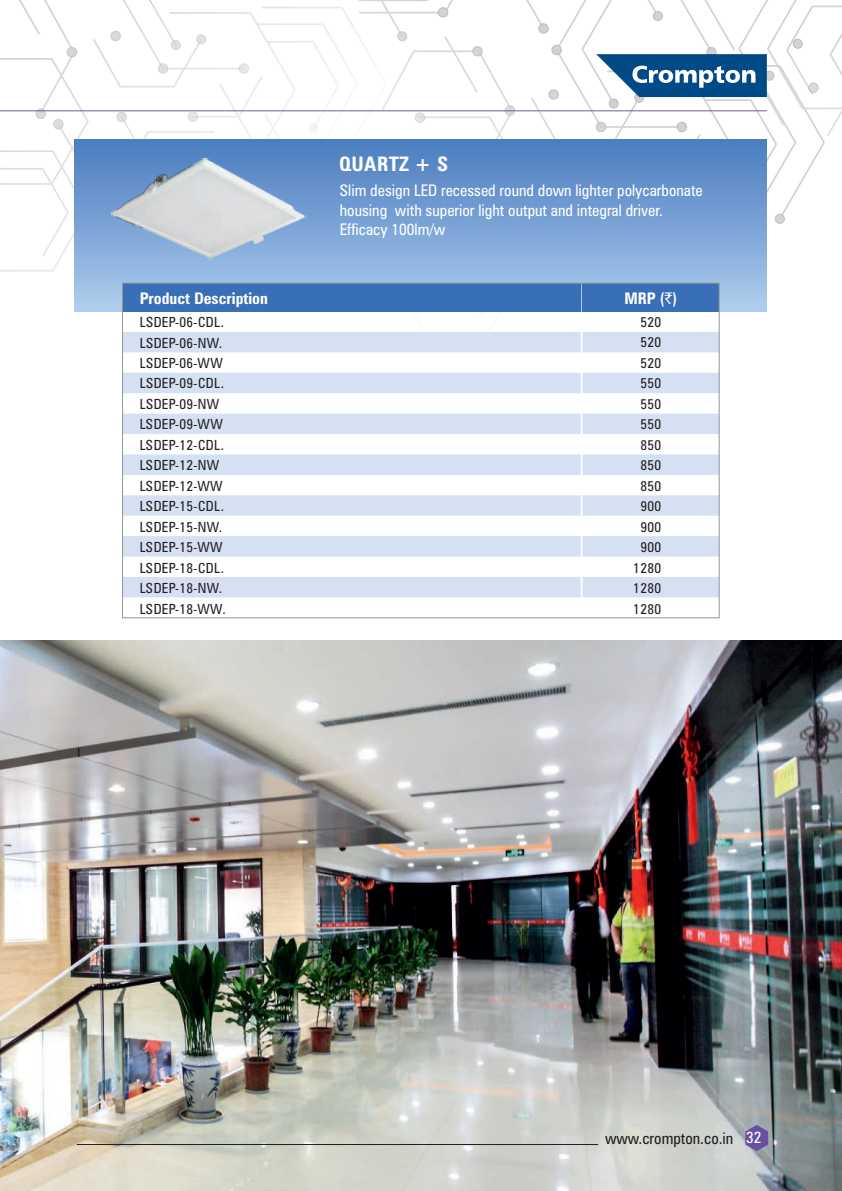
<style>
.page{position:relative;width:842px;height:1191px;background:#fff}
.page>*{position:absolute;margin:0;border:0;box-sizing:border-box;transform-origin:0 0}
.t1{font:700 condensed 20px "Zurich BT";letter-spacing:.025em;color:#fff}
.t2{font:condensed 16px/19.2px "Zurich BT";color:#fff}
.t3{font:700 condensed 16px "Zurich BT";color:#fff}
.t4{font:condensed 16px "Zurich BT";color:#231f20}
.t5{font:condensed 14px/20.4px "Zurich BT";letter-spacing:.025em;color:#231f20}
.s1{font-family:"Rupee Foradian";font-weight:400;font-stretch:normal}
.s2{color:#fff}
</style>
<div class="page">
<svg style="left:387px;top:0;width:209px;height:139px"></svg>
<svg style="left:0;top:0;width:387px;height:272px"></svg>
<svg style="left:0;top:0;width:347px;height:183px"></svg>
<hr style="left:0;top:110px;width:767px;height:1px;background:#735d9c">
<svg style="left:596px;top:0;width:246px;height:224px"></svg>
<div style="left:75px;top:139px;width:692px;height:172px;background:linear-gradient(to bottom,#497cc0,#aecceb)"></div>
<div style="left:123px;top:283px;width:458px;height:28px;background:#396fb7"></div>
<div style="left:582px;top:283px;width:137px;height:28px;background:#396fb7"></div>
<div style="left:124px;top:332px;width:594px;height:20px;background:#d5e1f2"></div>
<div style="left:124px;top:373px;width:594px;height:20px;background:#d5e1f2"></div>
<div style="left:124px;top:413px;width:594px;height:21px;background:#d5e1f2"></div>
<div style="left:124px;top:454px;width:594px;height:21px;background:#d5e1f2"></div>
<svg style="left:124px;top:495px;width:594px;height:21px;background:#d6e1f2"></svg>
<div style="left:124px;top:536px;width:594px;height:20px;background:#d5e1f2"></div>
<div style="left:124px;top:577px;width:594px;height:20px;background:#d5e1f2"></div>
<img style="left:109px;top:152px;width:200px;height:114px">
<img style="left:0;top:640px;width:842px;height:551px">
<svg style="left:745px;top:1124px;width:23px;height:27px"></svg>
<hr style="left:77px;top:1144px;width:521px;height:1px;background:#231f20">
<p class="t1" style="left:339px;top:156px;width:111px">QUARTZ + S</p>
<p class="t2" style="left:340px;top:183px;width:364px">Slim design LED recessed round down lighter polycarbonate housing with superior light output and integral driver.<br>Efficacy 100lm/w</p>
<p class="t3" style="left:140px;top:292px;width:129px">Product Description</p>
<p class="t3" style="left:624px;top:292px;width:54px">MRP (<span class="s1">`</span>)</p>
<p class="t5" style="left:140px;top:313px;width:88px">LSDEP-06-CDL.<br>LSDEP-06-NW.<br>LSDEP-06-WW<br>LSDEP-09-CDL.<br>LSDEP-09-NW<br>LSDEP-09-WW<br>LSDEP-12-CDL.<br>LSDEP-12-NW<br>LSDEP-12-WW<br>LSDEP-15-CDL.<br>LSDEP-15-NW.<br>LSDEP-15-WW<br>LSDEP-18-CDL.<br>LSDEP-18-NW.<br>LSDEP-18-WW.</p>
<p class="t5" style="left:633px;top:313px;width:29px;text-align:center">520<br>520<br>520<br>550<br>550<br>550<br>850<br>850<br>850<br>900<br>900<br>900<br>1280<br>1280<br>1280</p>
<p class="t4" style="left:605px;top:1132px;width:158px">www.crompton.co.in <span class="s2">32</span></p>
</div>
